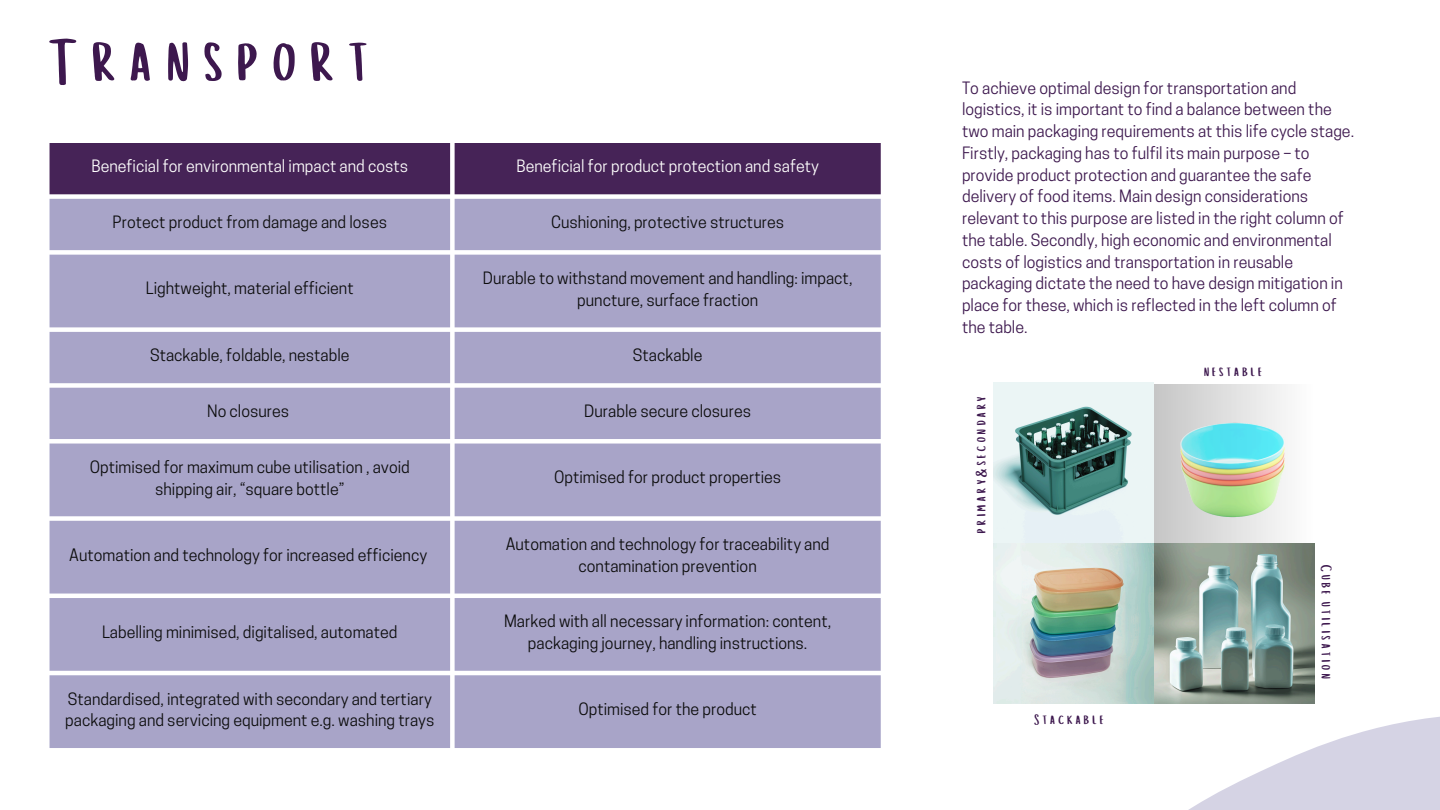
<style>
.page{position:relative;width:1440px;height:810px;background:#fff}
.page>*{position:absolute;margin:0;border:0;box-sizing:border-box;transform-origin:0 0}
.t1{font:67px "Cup Cakes";color:#3d184e}
.t2{font:16px/21.8px "Cooper Hewitt";color:#000;text-align:center}
.t3{font:16px/21.8px "Cooper Hewitt";color:#3d184e}
.t4{font:16px "Cooper Hewitt";color:#fff}
.t5{font:15px "Cup Cakes";color:#3d184e}
</style>
<div class="page">
<div style="left:1153px;top:384px;width:159px;height:159px;background:linear-gradient(to right,#c5c5c5,#fefefe)"></div>
<img style="left:1168px;top:409px;width:124px;height:114px">
<img style="left:993px;top:382px;width:161px;height:161px">
<img style="left:993px;top:543px;width:321px;height:161px">
<svg style="left:1188px;top:716px;width:252px;height:94px"></svg>
<div style="left:50px;top:143px;width:831px;height:51px;background:#462357"></div>
<div style="left:50px;top:199px;width:831px;height:549px;background:#a8a4c8"></div>
<p class="t1" style="left:50px;top:18px;width:335px">Transport</p>
<p class="t4" style="left:91px;top:160px;width:318px">Beneficial for environmental impact and costs</p>
<p class="t4" style="left:516px;top:160px;width:304px">Beneficial for product protection and safety</p>
<p class="t2" style="left:113px;top:213px;width:276px">Protect product from damage and loses</p>
<p class="t2" style="left:551px;top:213px;width:234px">Cushioning, protective structures</p>
<p class="t2" style="left:146px;top:279px;width:209px">Lightweight, material efficient</p>
<p class="t2" style="left:483px;top:269px;width:371px">Durable to withstand movement and handling: impact, puncture, surface fraction</p>
<p class="t2" style="left:150px;top:346px;width:201px">Stackable, foldable, nestable</p>
<p class="t2" style="left:633px;top:346px;width:71px">Stackable</p>
<p class="t2" style="left:207px;top:402px;width:84px">No closures</p>
<p class="t2" style="left:584px;top:402px;width:168px">Durable secure closures</p>
<p class="t2" style="left:90px;top:458px;width:322px">Optimised for maximum cube utilisation , avoid shipping air, “square bottle”</p>
<p class="t2" style="left:554px;top:468px;width:229px">Optimised for product properties</p>
<p class="t2" style="left:69px;top:546px;width:359px">Automation and technology for increased efficiency</p>
<p class="t2" style="left:506px;top:535px;width:325px">Automation and technology for traceability and contamination prevention</p>
<p class="t2" style="left:102px;top:623px;width:297px">Labelling minimised, digitalised, automated</p>
<p class="t2" style="left:504px;top:612px;width:329px">Marked with all necessary information: content, packaging journey, handling instructions.</p>
<p class="t2" style="left:65px;top:690px;width:371px;text-align:left">Standardised, integrated with secondary and tertiary packaging and servicing equipment e.g. washing trays</p>
<p class="t2" style="left:578px;top:700px;width:180px">Optimised for the product</p>
<p class="t3" style="left:962px;top:79px;width:394px">To achieve optimal design for transportation and logistics, it is important to find a balance between the two main packaging requirements at this life cycle stage.<br>Firstly, packaging has to fulfil its main purpose – to provide product protection and guarantee the safe delivery of food items. Main design considerations relevant to this purpose are listed in the right column of the table. Secondly, high economic and environmental costs of logistics and transportation in reusable packaging dictate the need to have design mitigation in place for these, which is reflected in the left column of the table.</p>
<p class="t5" style="left:971px;top:533px;width:141px;rotate:-90deg">primary&amp;secondary</p>
<p class="t5" style="left:1035px;top:710px;width:74px">Stackable</p>
<p class="t5" style="left:1204px;top:362px;width:63px">nestable</p>
<p class="t5" style="left:1336px;top:565px;width:118px;rotate:90deg">Cube utilisation</p>
</div>
